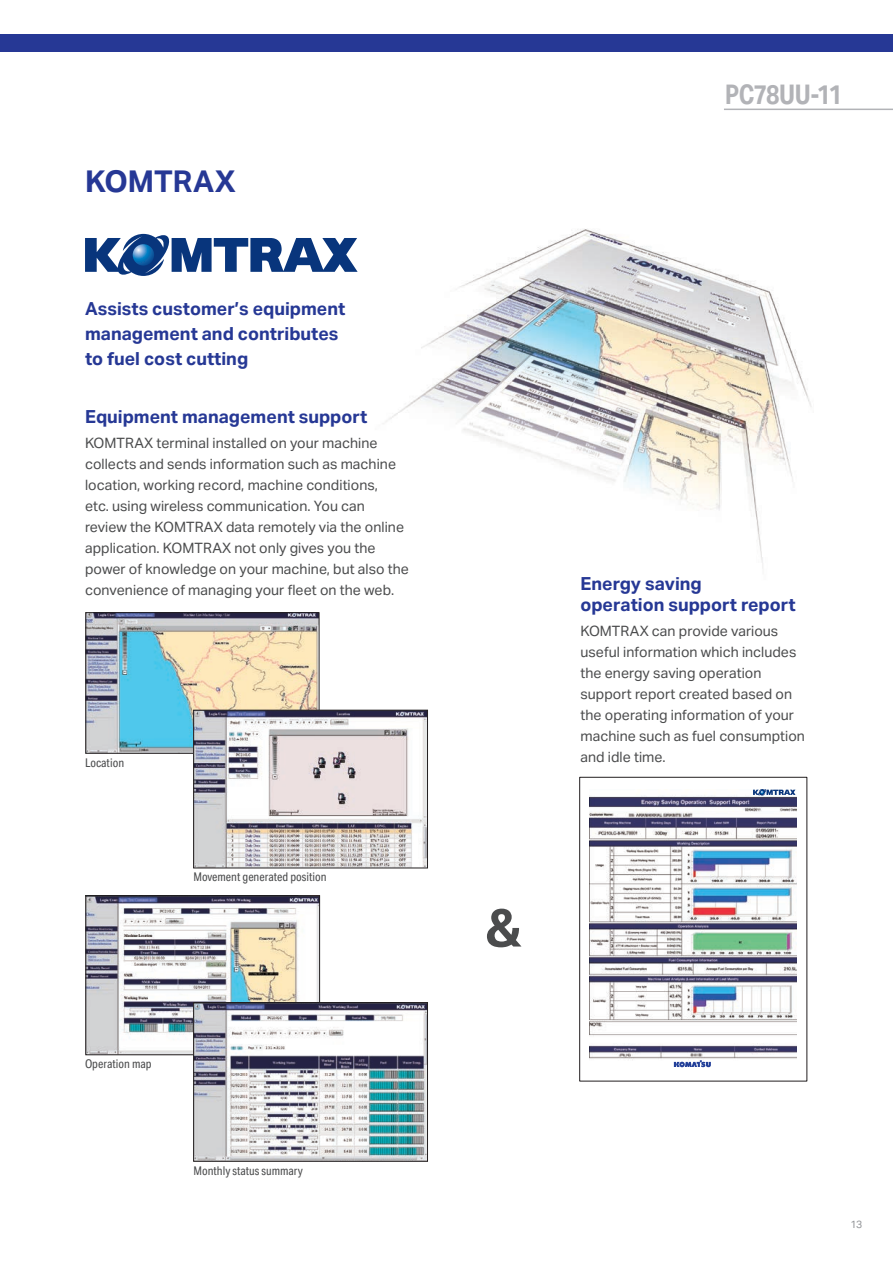
<style>
.page{position:relative;width:893px;height:1263px;background:#fff}
.page>*{position:absolute;margin:0;border:0;box-sizing:border-box;transform-origin:0 0}
.t1{font:700 52.5px "Aktiv Grotesk";color:#4b4c4d}
.t2{font:700 30px "Aktiv Grotesk";color:#263895}
.t3{font:700 27px "Aktiv Grotesk Cd";letter-spacing:-.02em;color:#b2b3b7}
.t4{font:700 18px/25.2px "Aktiv Grotesk";color:#263895}
.t5{font:italic 700 condensed 16.65px/22.6px "Helvetica Neue";color:#223f99}
.t6{font:14.25px/21px "Aktiv Grotesk";color:#4b4c4d}
.t7{font:12px "Aktiv Grotesk Cd";color:#4b4c4d}
.t8{font:10.5px "Aktiv Grotesk";color:#939598}
</style>
<div class="page">
<img style="left:383px;top:229px;width:429px;height:339px">
<svg style="left:383px;top:249px;width:9px;height:27px"></svg>
<img style="left:87px;top:614px;width:230px;height:137px">
<div style="left:85px;top:612px;width:234px;height:141px;border:1px solid #231f20"></div>
<img style="left:195px;top:712px;width:231px;height:154px">
<div style="left:193px;top:710px;width:235px;height:158px;border:1px solid #231f20"></div>
<img style="left:87px;top:897px;width:231px;height:156px">
<div style="left:85px;top:895px;width:235px;height:160px;border:1px solid #231f20"></div>
<div style="left:579px;top:777px;width:228px;height:304px;border:1px solid #231f20"></div>
<img style="left:195px;top:1004px;width:231px;height:155px">
<div style="left:193px;top:1002px;width:235px;height:159px;border:1px solid #231f20"></div>
<img style="left:589px;top:789px;width:207px;height:279px">
<svg style="left:753px;top:789px;width:42px;height:7px"></svg>
<svg style="left:674px;top:1060px;width:37px;height:7px"></svg>
<div style="left:0;top:34px;width:893px;height:17px;background:#263895"></div>
<hr style="left:724px;top:109px;width:169px;height:1px;background:#b2b3b7">
<svg style="left:85px;top:234px;width:273px;height:42px"></svg>
<h2 class="t2" style="left:85px;top:164px;width:152px">KOMTRAX</h2>
<p class="t5" style="left:174px;top:293px;width:203px">Assists Customer’s Equipment<br>Management and Contributes</p>
<p class="t4" style="left:85px;top:296px;width:262px">Assists customer’s equipment management and contributes to fuel cost cutting</p>
<p class="t4" style="left:85px;top:404px;width:284px">Equipment management support</p>
<p class="t6" style="left:85px;top:433px;width:326px">KOMTRAX terminal installed on your machine collects and sends information such as machine location, working record, machine conditions,<br>etc. using wireless communication. You can review the KOMTRAX data remotely via the online application. KOMTRAX not only gives you the power of knowledge on your machine, but also the convenience of managing your fleet on the web.</p>
<p class="t7" style="left:85px;top:756px;width:41px">Location</p>
<p class="t7" style="left:193px;top:870px;width:135px">Movement generated position</p>
<p class="t7" style="left:85px;top:1057px;width:68px">Operation map</p>
<p class="t7" style="left:193px;top:1164px;width:111px">Monthly status summary</p>
<h3 class="t3" style="left:725px;top:79px;width:118px">PC78UU-11</h3>
<h1 class="t1" style="left:485px;top:898px;width:37px">&amp;</h1>
<p class="t4" style="left:580px;top:573px;width:217px;line-height:21px">Energy saving<br>operation support report</p>
<p class="t6" style="left:580px;top:620px;width:226px">KOMTRAX can provide various useful information which includes the energy saving operation support report created based on the operating information of your machine such as fuel consumption and idle time.</p>
<p class="t8" style="left:850px;top:1218px;width:14px">13</p>
</div>
